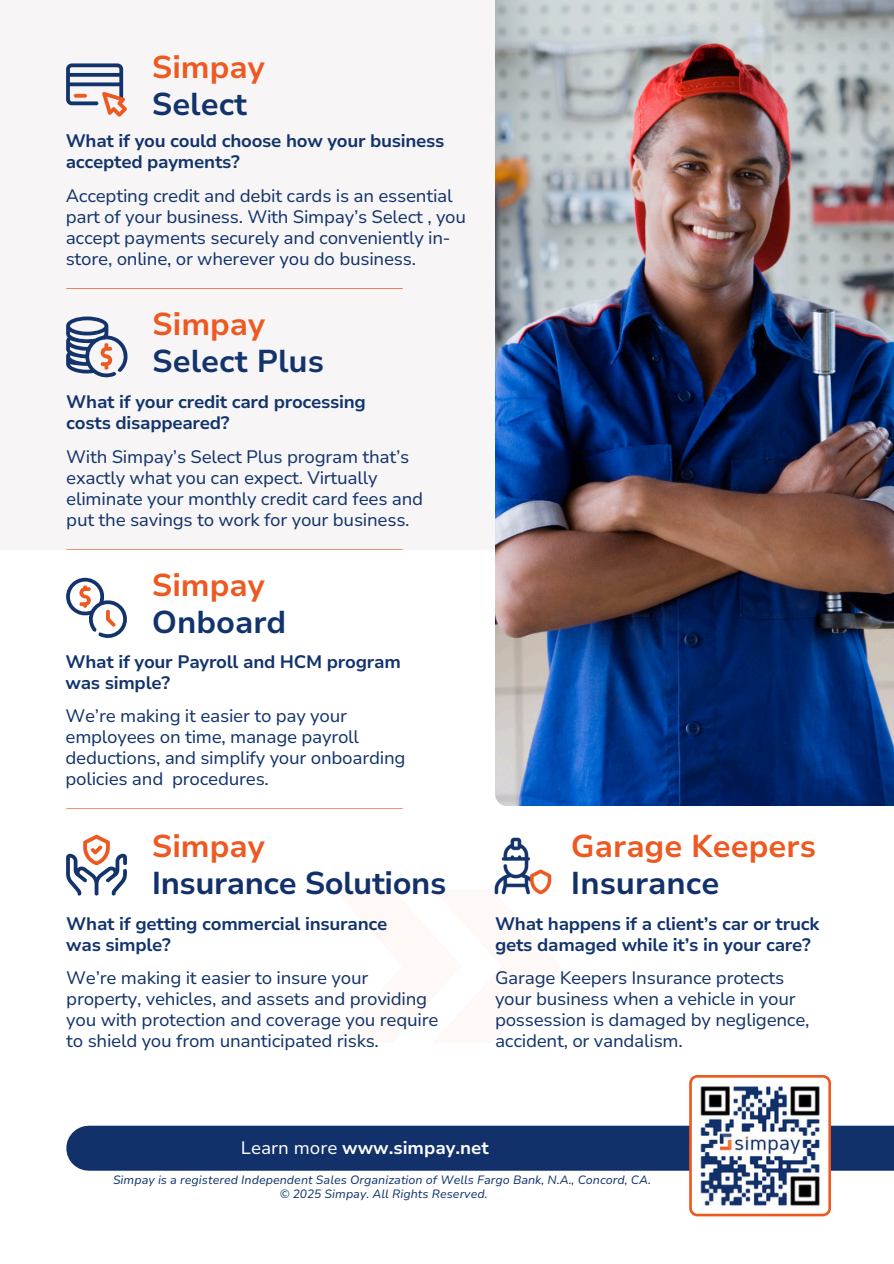
<style>
.page{position:relative;width:894px;height:1264px;background:#fff}
.page>*{position:absolute;margin:0;border:0;box-sizing:border-box;transform-origin:0 0}
.t1{font:700 31.5px/37.2px "Nunito Sans 10 pt";color:#ed5921}
.t2{font:700 31.5px/37.2px "Nunito Sans 10 pt";color:#12336b}
.t3{font:700 31.5px "Nunito Sans 10 pt";letter-spacing:-.015em;color:#12316b}
.t4{font:18px/21px "Nunito Sans 10 pt";letter-spacing:-.015em;color:#12336b}
.t5{font:700 18px/21px "Nunito Sans 10 pt";letter-spacing:-.015em;color:#12336b}
.t6{font:700 18px "Nunito Sans 10 pt";color:#fff}
.t7{font:italic 12px "Nunito Sans 10 pt";color:#12336b}
.s1{color:#12336b}
.s2{color:#ed5921}
.s3{color:#12316b}
.s4{font-weight:400}
</style>
<div class="page">
<div style="left:0;top:0;width:893px;height:549px;background:#f7f5f5"></div>
<img style="left:495px;top:0;width:398px;height:805px">
<svg style="left:66px;top:288px;width:337px;height:1px"></svg>
<svg style="left:66px;top:549px;width:337px;height:1px"></svg>
<svg style="left:66px;top:808px;width:337px;height:1px"></svg>
<div style="left:89px;top:1125px;width:804px;height:45px;background:#12316b"></div>
<svg style="left:689px;top:1075px;width:141px;height:141px"></svg>
<svg style="left:66px;top:63px;width:61px;height:54px"></svg>
<svg style="left:66px;top:316px;width:62px;height:61px"></svg>
<svg style="left:66px;top:578px;width:61px;height:60px"></svg>
<svg style="left:66px;top:834px;width:61px;height:61px"></svg>
<img style="left:494px;top:837px;width:58px;height:58px">
<h3 class="t1" style="left:152px;top:49px;width:115px">Simpay<br><span class="s1">Select</span></h3>
<h1 class="t5" style="left:66px;top:131px;width:380px">What if you could choose how your business accepted payments?</h1>
<h2 class="t4" style="left:66px;top:185px;width:402px">Accepting credit and debit cards is an essential part of your business. With Simpay’s Select , you accept payments securely and conveniently in&shy;store, online, or wherever you do business.</h2>
<h3 class="t2" style="left:152px;top:306px;width:173px"><span class="s2">Simpay<br></span>Select Plus</h3>
<p class="t5" style="left:66px;top:392px;width:301px">What if your credit card processing costs disappeared?</p>
<h1 class="t4" style="left:66px;top:446px;width:358px">With Simpay’s Select Plus program that’s exactly what you can expect. Virtually eliminate your monthly credit card fees and put the savings to work for your business.</h1>
<h2 class="t2" style="left:152px;top:567px;width:136px"><span class="s2">Simpay<br></span>Onboard</h2>
<h3 class="t5" style="left:65px;top:651px;width:337px">What if your Payroll and HCM program was simple?</h3>
<h1 class="t4" style="left:65px;top:705px;width:341px">We’re making it easier to pay your employees on time, manage payroll deductions, and simplify your onboarding policies and procedures.</h1>
<h2 class="t1" style="left:152px;top:828px;width:115px">Simpay</h2>
<h3 class="t3" style="left:152px;top:862px;width:296px">Insurance Solutions</h3>
<h1 class="t5" style="left:66px;top:913px;width:322px">What if getting commercial insurance was simple?</h1>
<p class="t4" style="left:66px;top:967px;width:373px">We’re making it easier to insure your property, vehicles, and assets and providing you with protection and coverage you require to shield you from unanticipated risks.</p>
<h1 class="t1" style="left:570px;top:828px;width:246px">Garage Keepers<br><span class="s3">Insurance</span></h1>
<h2 class="t5" style="left:495px;top:913px;width:326px">What happens if a client’s car or truck gets damaged while it’s in your care?</h2>
<h3 class="t4" style="left:495px;top:967px;width:316px">Garage Keepers Insurance protects your business when a vehicle in your possession is damaged by negligence, accident, or vandalism.</h3>
<p class="t6" style="left:241px;top:1135px;width:249px"><span class="s4">Learn more</span> www.simpay.net</p>
<p class="t7" style="left:113px;top:1171px;width:539px">Simpay is a registered Independent Sales Organization of Wells Fargo Bank, N.A., Concord, CA.</p>
<p class="t7" style="left:279px;top:1185px;width:209px">©️ 2025 Simpay. All Rights Reserved.</p>
</div>
